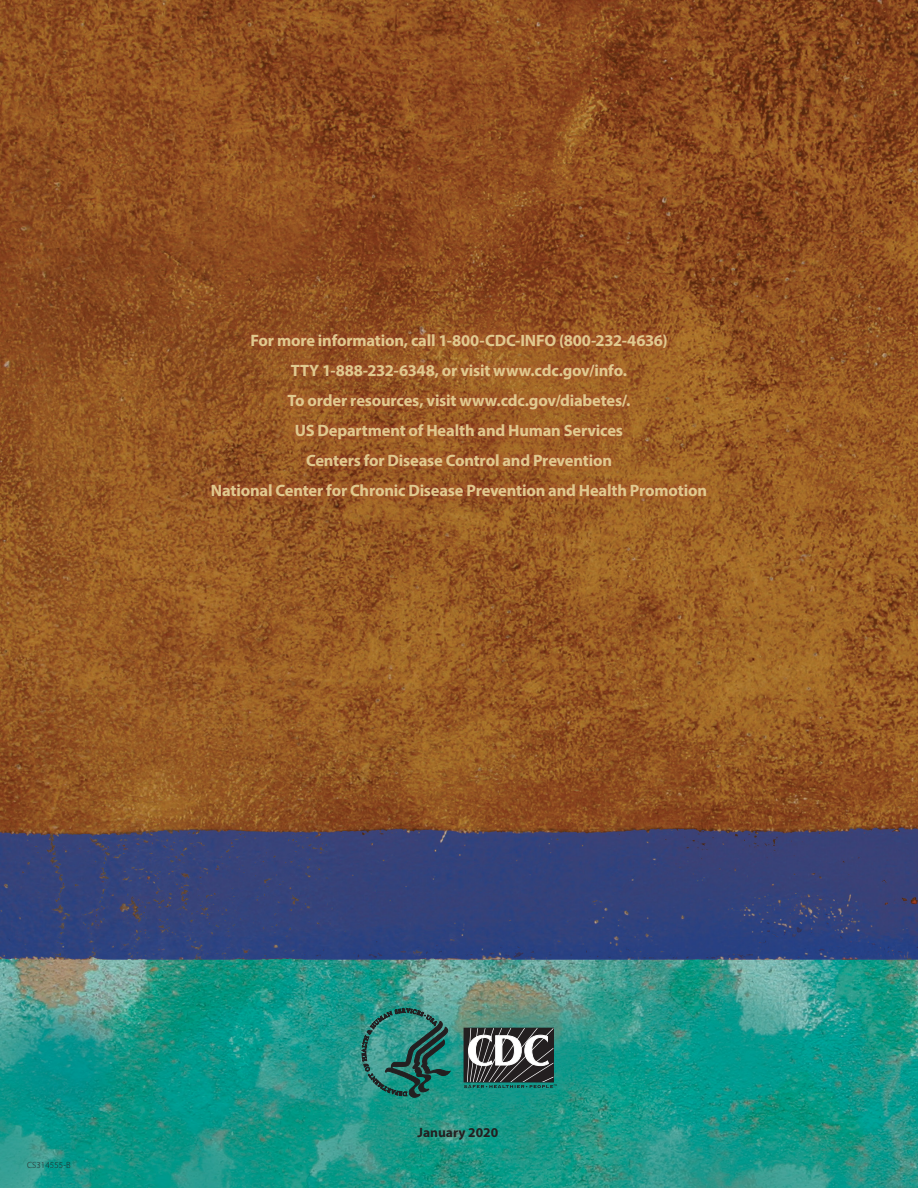
<style>
.page{position:relative;width:918px;height:1188px;background:#fff}
.page>*{position:absolute;margin:0;border:0;box-sizing:border-box;transform-origin:0 0}
.t1{font:700 16.5px "Myriad Pro";letter-spacing:-.015em;color:#e0ca8f}
.Back_Cover_Date{font:700 13.5px "Myriad Pro";color:#231f20}
.Body_1{font:300 9px "Myriad Pro";letter-spacing:.01em;color:#231f20}
</style>
<div class="page">
<img style="left:0;top:0;width:918px;height:1188px">
<div style="left:202px;top:325px;width:513px;height:180px;background:#b03e31;opacity:.85"></div>
<svg style="left:362px;top:1009px;width:88px;height:89px;background:#2d7d74"></svg>
<svg style="left:464px;top:1028px;width:93px;height:60px"></svg>
<p class="t1" style="left:250px;top:329px;width:419px">For more information, call 1-800-CDC-INFO (800-232-4636)</p>
<p class="t1" style="left:291px;top:359px;width:338px">TTY 1-888-232-6348, or visit www.cdc.gov/info.</p>
<p class="t1" style="left:288px;top:390px;width:344px">To order resources, visit www.cdc.gov/diabetes/.</p>
<p class="t1" style="left:295px;top:420px;width:330px">US Department of Health and Human Services</p>
<p class="t1" style="left:306px;top:450px;width:307px">Centers for Disease Control and Prevention</p>
<p class="t1" style="left:211px;top:480px;width:498px">National Center for Chronic Disease Prevention and Health Promotion</p>
<p class="Body_1" style="left:27px;top:1160px;width:45px">CS314555-B</p>
<p class="Back_Cover_Date" style="left:418px;top:1124px;width:82px">January 2020</p>
</div>
